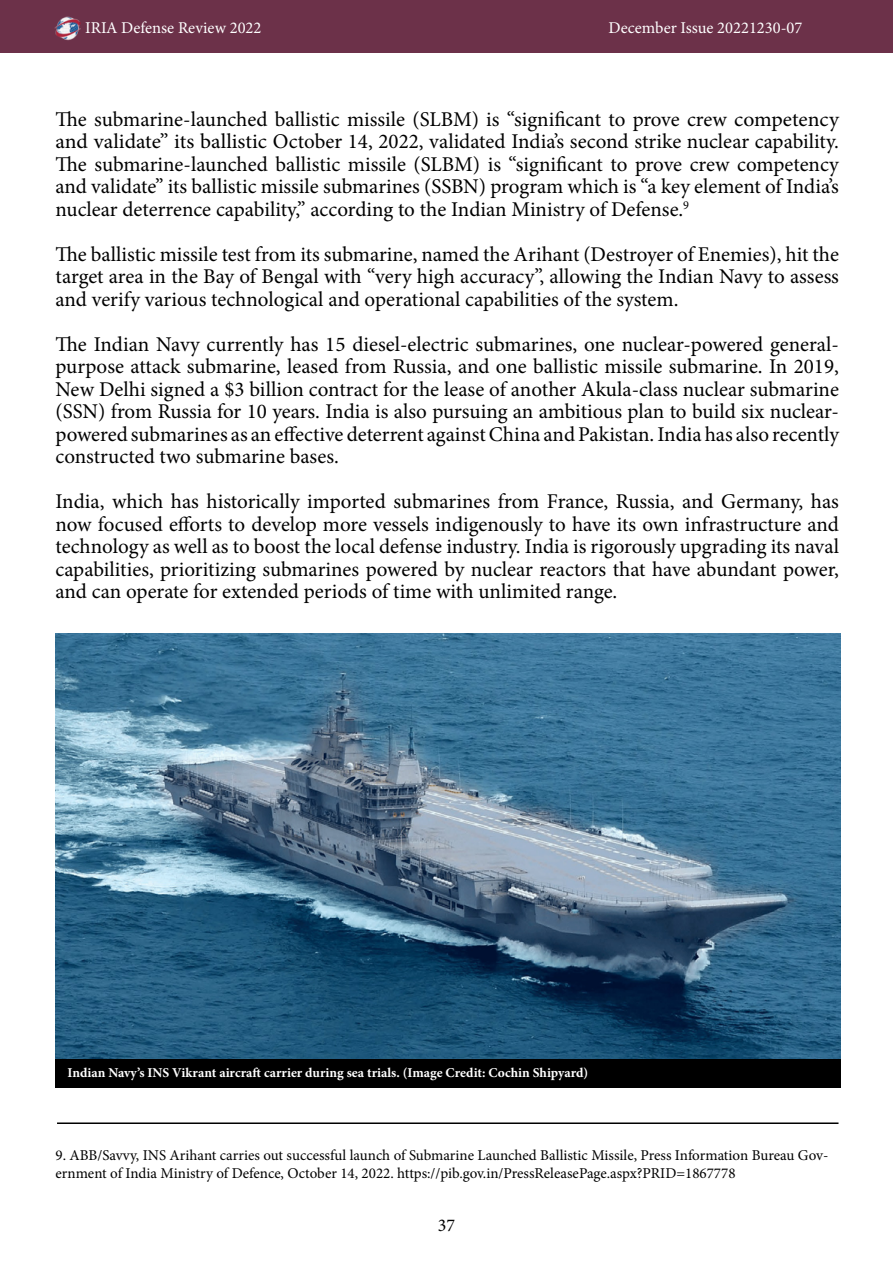
<style>
.page{position:relative;width:893px;height:1263px;background:#fff}
.page>*{position:absolute;margin:0;border:0;box-sizing:border-box;transform-origin:0 0}
.t1{font:21px/22.5px "Minion Pro";color:#000;text-align:justify}
.t2{font:18px "Minion Pro";color:#000}
.t3{font:16.5px "Minion Pro";color:#fff}
.t4{font:15px/18px "Minion Pro";color:#000}
.t5{font:700 13.5px "Minion Pro";color:#fff}
</style>
<div class="page">
<div style="left:0;top:0;width:893px;height:53px;background:#6c3149"></div>
<img style="left:55px;top:16px;width:25px;height:25px">
<img style="left:56px;top:633px;width:784px;height:426px">
<div style="left:56px;top:1059px;width:785px;height:29px;background:#000"></div>
<hr style="left:57px;top:1122px;width:781px;height:2px;background:#000">
<p class="t3" style="left:85px;top:16px;width:178px">IRIA Defense Review 2022</p>
<p class="t3" style="left:608px;top:16px;width:195px">December Issue 20221230-07</p>
<p class="t1" style="left:55px;top:108px;width:785px">The submarine-launched ballistic missile (SLBM) is “significant to prove crew competency and validate” its ballistic October 14, 2022, validated India’s second strike nuclear capability.<br>The submarine-launched ballistic missile (SLBM) is “significant to prove crew competency and validate” its ballistic missile submarines (SSBN) program which is “a key element of India’s nuclear deterrence capability,” according to the Indian Ministry of Defense.<sup>9</sup></p>
<p class="t1" style="left:56px;top:243px;width:785px">The ballistic missile test from its submarine, named the Arihant (Destroyer of Enemies), hit the target area in the Bay of Bengal with “very high accuracy”, allowing the Indian Navy to assess and verify various technological and operational capabilities of the system.</p>
<p class="t1" style="left:56px;top:333px;width:785px">The Indian Navy currently has 15 diesel-electric submarines, one nuclear-powered general&shy;purpose attack submarine, leased from Russia, and one ballistic missile submarine. In 2019, New Delhi signed a $3 billion contract for the lease of another Akula-class nuclear submarine (SSN) from Russia for 10 years. India is also pursuing an ambitious plan to build six nuclear&shy;powered submarines as an effective deterrent against China and Pakistan. India has also recently constructed two submarine bases.</p>
<p class="t1" style="left:56px;top:490px;width:785px">India, which has historically imported submarines from France, Russia, and Germany, has now focused efforts to develop more vessels indigenously to have its own infrastructure and technology as well as to boost the local defense industry. India is rigorously upgrading its naval capabilities, prioritizing submarines powered by nuclear reactors that have abundant power, and can operate for extended periods of time with unlimited range.</p>
<p class="t5" style="left:68px;top:1063px;width:522px">Indian Navy’s INS Vikrant aircraft carrier during sea trials. (Image Credit: Cochin Shipyard)</p>
<p class="t4" style="left:56px;top:1147px;width:774px">9. ABB/Savvy, INS Arihant carries out successful launch of Submarine Launched Ballistic Missile, Press Information Bureau Gov&shy;ernment of India Ministry of Defence, October 14, 2022. https://pib.gov.in/PressReleasePage.aspx?PRID=1867778</p>
<p class="t2" style="left:438px;top:1213px;width:19px">37</p>
</div>
